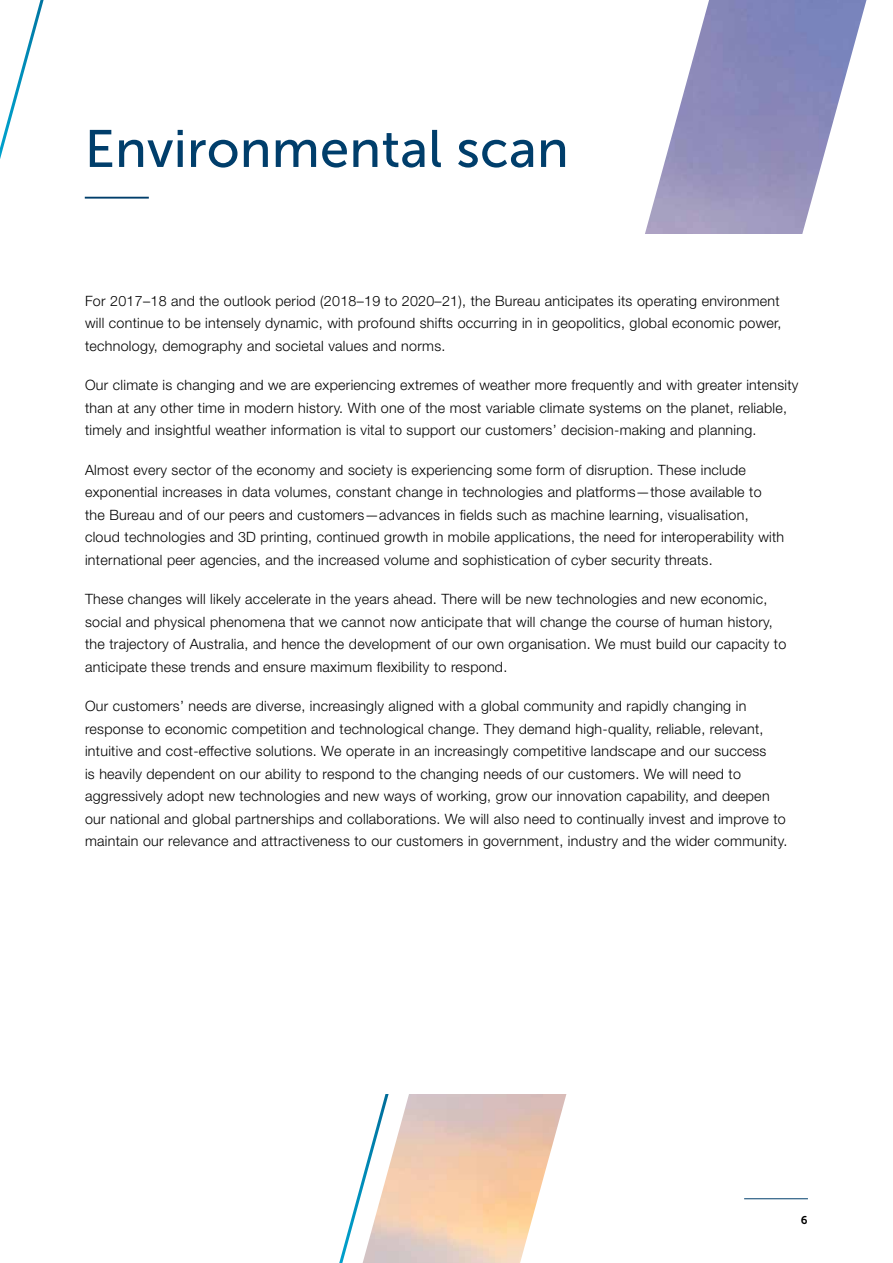
<style>
.page{position:relative;width:893px;height:1263px;background:#fff}
.page>*{position:absolute;margin:0;border:0;box-sizing:border-box;transform-origin:0 0}
.H2_Blue{font:52.5px "Museo Sans 500";letter-spacing:.005em;color:#003e6b}
.P{font:300 14.25px/22.5px "Helvetica Neue LT Std";letter-spacing:.02em;color:#000}
.t1{font:11.25px "Museo Sans 700";color:#000}
</style>
<div class="page">
<svg style="left:0;top:0;width:44px;height:159px"></svg>
<svg style="left:339px;top:1176px;width:24px;height:87px"></svg>
<img style="left:363px;top:0;width:503px;height:1263px">
<div style="left:48px;top:234px;width:808px;height:860px;background:#fff"></div>
<hr style="left:85px;top:197px;width:64px;height:2px;background:#003e6b">
<hr style="left:744px;top:1198px;width:64px;height:1px;background:#003e6b">
<h2 class="H2_Blue" style="left:85px;top:120px;width:485px">Environmental scan</h2>
<p class="P" style="left:85px;top:289px;width:698px">For 2017–18 and the outlook period (2018–19 to 2020–21), the Bureau anticipates its operating environment will continue to be intensely dynamic, with profound shifts occurring in in geopolitics, global economic power, technology, demography and societal values and norms.</p>
<p class="P" style="left:85px;top:374px;width:715px">Our climate is changing and we are experiencing extremes of weather more frequently and with greater intensity than at any other time in modern history. With one of the most variable climate systems on the planet, reliable, timely and insightful weather information is vital to support our customers’ decision-making and planning.</p>
<p class="P" style="left:85px;top:458px;width:701px">Almost every sector of the economy and society is experiencing some form of disruption. These include exponential increases in data volumes, constant change in technologies and platforms—those available to the Bureau and of our peers and customers—advances in fields such as machine learning, visualisation, cloud technologies and 3D printing, continued growth in mobile applications, the need for interoperability with international peer agencies, and the increased volume and sophistication of cyber security threats.</p>
<p class="P" style="left:85px;top:588px;width:703px">These changes will likely accelerate in the years ahead. There will be new technologies and new economic, social and physical phenomena that we cannot now anticipate that will change the course of human history, the trajectory of Australia, and hence the development of our own organisation. We must build our capacity to anticipate these trends and ensure maximum flexibility to respond.</p>
<p class="P" style="left:85px;top:695px;width:704px">Our customers’ needs are diverse, increasingly aligned with a global community and rapidly changing in response to economic competition and technological change. They demand high-quality, reliable, relevant, intuitive and cost-effective solutions. We operate in an increasingly competitive landscape and our success<br>is heavily dependent on our ability to respond to the changing needs of our customers. We will need to aggressively adopt new technologies and new ways of working, grow our innovation capability, and deepen our national and global partnerships and collaborations. We will also need to continually invest and improve to maintain our relevance and attractiveness to our customers in government, industry and the wider community.</p>
<p class="t1" style="left:801px;top:1214px;width:8px">6</p>
</div>
